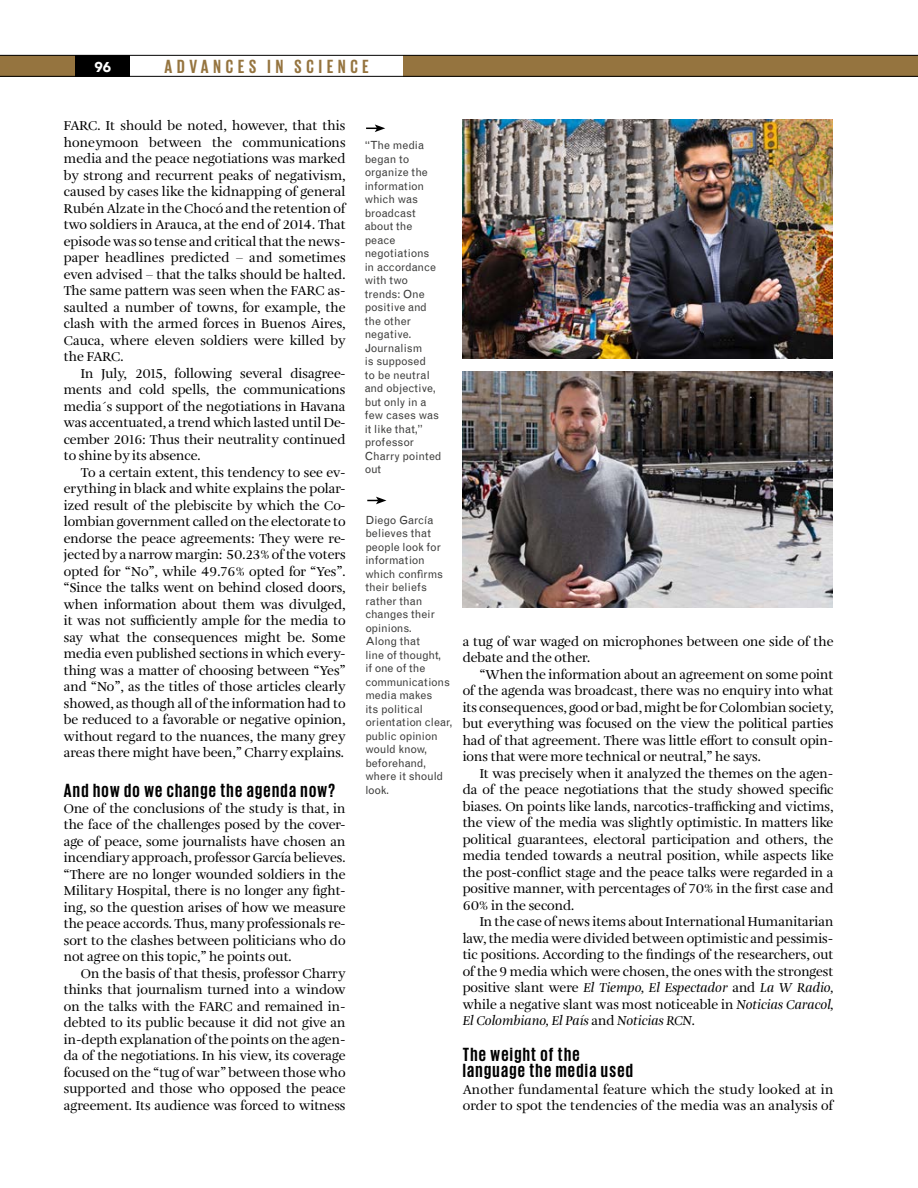
<style>
.page{position:relative;width:918px;height:1188px;background:#fff}
.page>*{position:absolute;margin:0;border:0;box-sizing:border-box;transform-origin:0 0}
.t1{font:700 19.5px/16.5px "Giorgio Sans";letter-spacing:.07em;color:#000}
.t2{font:700 19.5px "Giorgio Sans";letter-spacing:.25em;color:#95743f}
.t3{font:900 14.25px "Avenir";color:#fff}
.t4{font:13.5px/16.5px "Amalia Pro";color:#000;text-align:justify}
.t5{font:11.25px/13.5px "Grotesque MT Std";letter-spacing:-.005em;color:#3c3c3b}
.s1{font-style:italic}
</style>
<div class="page">
<svg style="left:366px;top:124px;width:19px;height:8px"></svg>
<svg style="left:367px;top:497px;width:19px;height:7px"></svg>
<svg style="left:0;top:55px;width:918px;height:22px"></svg>
<img style="left:462px;top:120px;width:370px;height:238px">
<img style="left:463px;top:371px;width:370px;height:237px">
<p class="t3" style="left:95px;top:55px;width:18px">96</p>
<h1 class="t2" style="left:165px;top:57px;width:206px">ADVANCES IN SCIENCE</h1>
<p class="t4" style="left:64px;top:118px;width:283px">FARC. It should be noted, however, that this honeymoon between the communications media and the peace negotiations was marked by strong and recurrent peaks of negativism, caused by cases like the kidnapping of general Rubén Alzate in the Chocó and the retention of two soldiers in Arauca, at the end of 2014. That episode was so tense and critical that the news&shy;paper headlines predicted – and sometimes even advised – that the talks should be halted.<br>The same pattern was seen when the FARC as&shy;saulted a number of towns, for example, the clash with the armed forces in Buenos Aires, Cauca, where eleven soldiers were killed by the FARC.</p>
<p class="t4" style="left:64px;top:365px;width:283px;text-indent:17px">In July, 2015, following several disagree&shy;ments and cold spells, the communications media´s support of the negotiations in Havana was accentuated, a trend which lasted until De&shy;cember 2016: Thus their neutrality continued to shine by its absence.</p>
<p class="t4" style="left:64px;top:464px;width:283px;text-indent:17px">To a certain extent, this tendency to see ev&shy;erything in black and white explains the polar&shy;ized result of the plebiscite by which the Co&shy;lombian government called on the electorate to endorse the peace agreements: They were re&shy;jected by a narrow margin: 50.23% of the voters opted for “No”, while 49.76% opted for “Yes”. “Since the talks went on behind closed doors, when information about them was divulged, it was not sufficiently ample for the media to say what the consequences might be. Some media even published sections in which every&shy;thing was a matter of choosing between “Yes” and “No”, as the titles of those articles clearly showed, as though all of the information had to be reduced to a favorable or negative opinion, without regard to the nuances, the many grey areas there might have been,” Charry explains.</p>
<h1 class="t1" style="left:64px;top:781px;width:273px">And how do we change the agenda now?</h1>
<p class="t4" style="left:64px;top:801px;width:283px">One of the conclusions of the study is that, in the face of the challenges posed by the cover&shy;age of peace, some journalists have chosen an incendiary approach, professor García believes. “There are no longer wounded soldiers in the Military Hospital, there is no longer any fight&shy;ing, so the question arises of how we measure the peace accords. Thus, many professionals re&shy;sort to the clashes between politicians who do not agree on this topic,” he points out.</p>
<p class="t4" style="left:64px;top:966px;width:283px;text-indent:17px">On the basis of that thesis, professor Charry thinks that journalism turned into a window on the talks with the FARC and remained in&shy;debted to its public because it did not give an in-depth explanation of the points on the agen&shy;da of the negotiations. In his view, its coverage focused on the “tug of war” between those who supported and those who opposed the peace agreement. Its audience was forced to witness</p>
<p class="t5" style="left:365px;top:139px;width:78px">“The media began to organize the information which was broadcast about the peace negotiations in accordance with two trends: One positive and the other negative.<br>Journalism<br>is supposed<br>to be neutral and objective, but only in a few cases was it like that,” professor<br>Charry pointed out</p>
<p class="t5" style="left:365px;top:513px;width:89px">Diego García believes that people look for information which confirms their beliefs rather than changes their opinions.<br>Along that<br>line of thought,<br>if one of the communications media makes<br>its political orientation clear, public opinion would know, beforehand, where it should look.</p>
<p class="t4" style="left:463px;top:633px;width:372px">a tug of war waged on microphones between one side of the debate and the other.</p>
<p class="t4" style="left:463px;top:666px;width:372px;text-indent:17px">“When the information about an agreement on some point of the agenda was broadcast, there was no enquiry into what its consequences, good or bad, might be for Colombian society, but everything was focused on the view the political parties had of that agreement. There was little effort to consult opin&shy;ions that were more technical or neutral,” he says.</p>
<p class="t4" style="left:463px;top:765px;width:372px;text-indent:17px">It was precisely when it analyzed the themes on the agen&shy;da of the peace negotiations that the study showed specific biases. On points like lands, narcotics-trafficking and victims, the view of the media was slightly optimistic. In matters like political guarantees, electoral participation and others, the media tended towards a neutral position, while aspects like the post-conflict stage and the peace talks were regarded in a positive manner, with percentages of 70% in the first case and 60% in the second.</p>
<p class="t4" style="left:463px;top:914px;width:372px;text-indent:17px">In the case of news items about International Humanitarian law, the media were divided between optimistic and pessimis&shy;tic positions. According to the findings of the researchers, out of the 9 media which were chosen, the ones with the strongest positive slant were <span class="s1">El Tiempo, El Espectador</span> and <span class="s1">La W Radio, </span>while a negative slant was most noticeable in <span class="s1">Noticias Caracol, El Colombiano, El País</span> and <span class="s1">Noticias RCN</span>.</p>
<h1 class="t1" style="left:463px;top:1045px;width:172px">The weight of the language the media used</h1>
<p class="t4" style="left:463px;top:1081px;width:372px">Another fundamental feature which the study looked at in order to spot the tendencies of the media was an analysis of</p>
</div>
